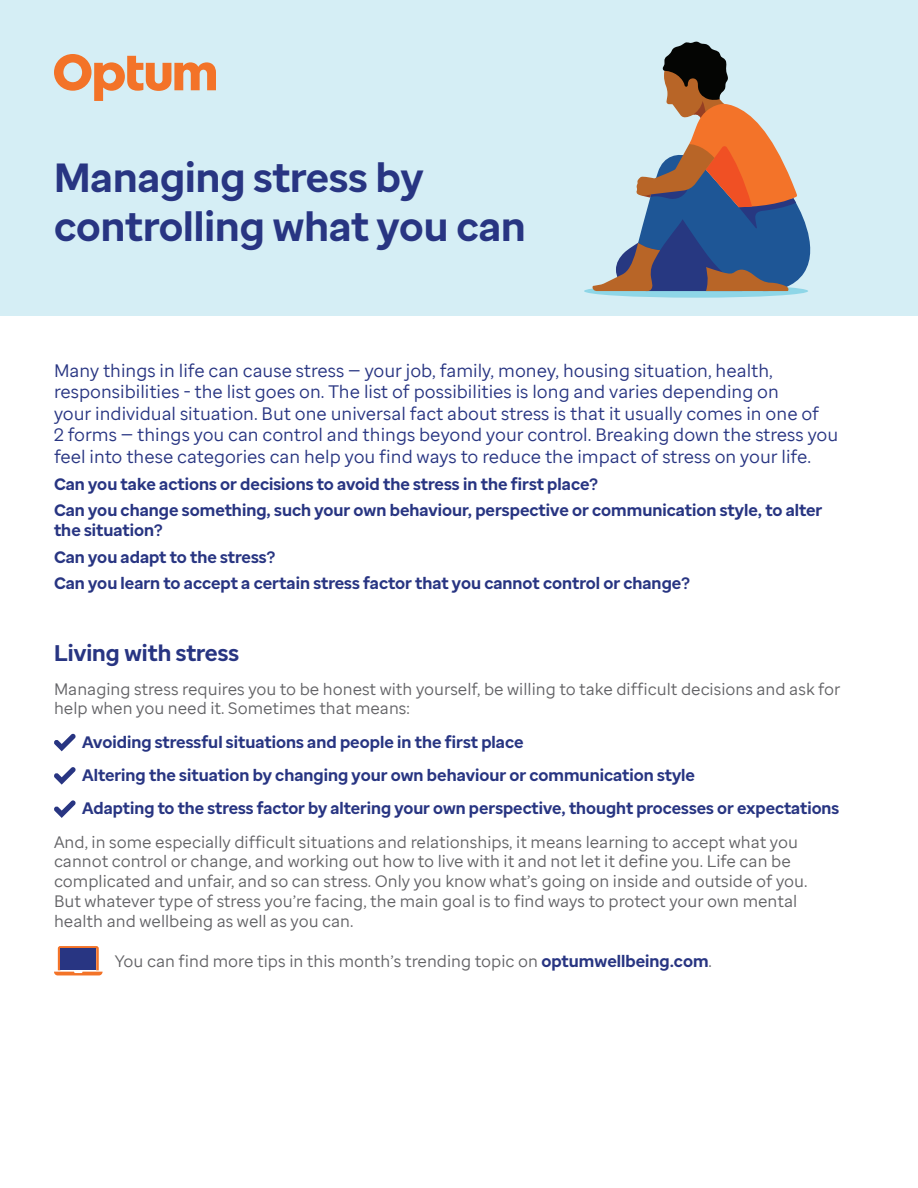
<style>
.page{position:relative;width:918px;height:1188px;background:#fff}
.page>*{position:absolute;margin:0;border:0;box-sizing:border-box;transform-origin:0 0}
.t1{font:700 40.5px/48.6px "Optum Sans";color:#283582}
.t2{font:700 22.5px "Optum Sans";color:#283582}
.t3{font:18px/21.6px "Optum Sans";color:#283582}
.t4{font:16.5px/19.8px "Optum Sans";color:#636366}
.t5{font:700 16.5px/19.8px "Optum Sans";color:#283582}
.s1{font-weight:700;color:#283582}
</style>
<div class="page">
<div style="left:0;top:0;width:918px;height:316px;background:#d5eef5"></div>
<div style="left:584px;top:284px;width:224px;height:14px;background:#8ed6e7;border-radius:50%"></div>
<svg style="left:592px;top:41px;width:219px;height:251px"></svg>
<svg style="left:54px;top:54px;width:162px;height:47px"></svg>
<svg style="left:54px;top:734px;width:22px;height:17px"></svg>
<svg style="left:54px;top:767px;width:22px;height:18px"></svg>
<svg style="left:54px;top:800px;width:22px;height:18px"></svg>
<svg style="left:54px;top:946px;width:49px;height:29px"></svg>
<div style="left:60px;top:949px;width:36px;height:21px;background:#283582"></div>
<p class="t1" style="left:54px;top:153px;width:473px">Managing stress by controlling what you can</p>
<p class="t3" style="left:54px;top:359px;width:786px">Many things in life can cause stress — your job, family, money, housing situation, health, responsibilities - the list goes on. The list of possibilities is long and varies depending on<br>your individual situation. But one universal fact about stress is that it usually comes in one of<br>2 forms — things you can control and things beyond your control. Breaking down the stress you feel into these categories can help you find ways to reduce the impact of stress on your life.</p>
<p class="t5" style="left:54px;top:474px;width:545px">Can you take actions or decisions to avoid the stress in the first place?</p>
<p class="t5" style="left:54px;top:500px;width:770px">Can you change something, such your own behaviour, perspective or communication style, to alter the situation?</p>
<p class="t5" style="left:54px;top:547px;width:223px">Can you adapt to the stress?</p>
<p class="t5" style="left:54px;top:573px;width:637px">Can you learn to accept a certain stress factor that you cannot control or change?</p>
<p class="t2" style="left:54px;top:639px;width:187px">Living with stress</p>
<p class="t4" style="left:54px;top:679px;width:788px">Managing stress requires you to be honest with yourself, be willing to take difficult decisions and ask for help when you need it. Sometimes that means:</p>
<p class="t5" style="left:82px;top:732px;width:443px">Avoiding stressful situations and people in the first place</p>
<p class="t5" style="left:82px;top:765px;width:615px">Altering the situation by changing your own behaviour or communication style</p>
<p class="t5" style="left:82px;top:799px;width:759px">Adapting to the stress factor by altering your own perspective, thought processes or expectations</p>
<p class="t4" style="left:54px;top:832px;width:755px">And, in some especially difficult situations and relationships, it means learning to accept what you cannot control or change, and working out how to live with it and not let it define you. Life can be complicated and unfair, and so can stress. Only you know what’s going on inside and outside of you.<br>But whatever type of stress you’re facing, the main goal is to find ways to protect your own mental health and wellbeing as well as you can.</p>
<p class="t4" style="left:115px;top:951px;width:599px">You can find more tips in this month’s trending topic on <span class="s1">optumwellbeing.com</span>.</p>
</div>
